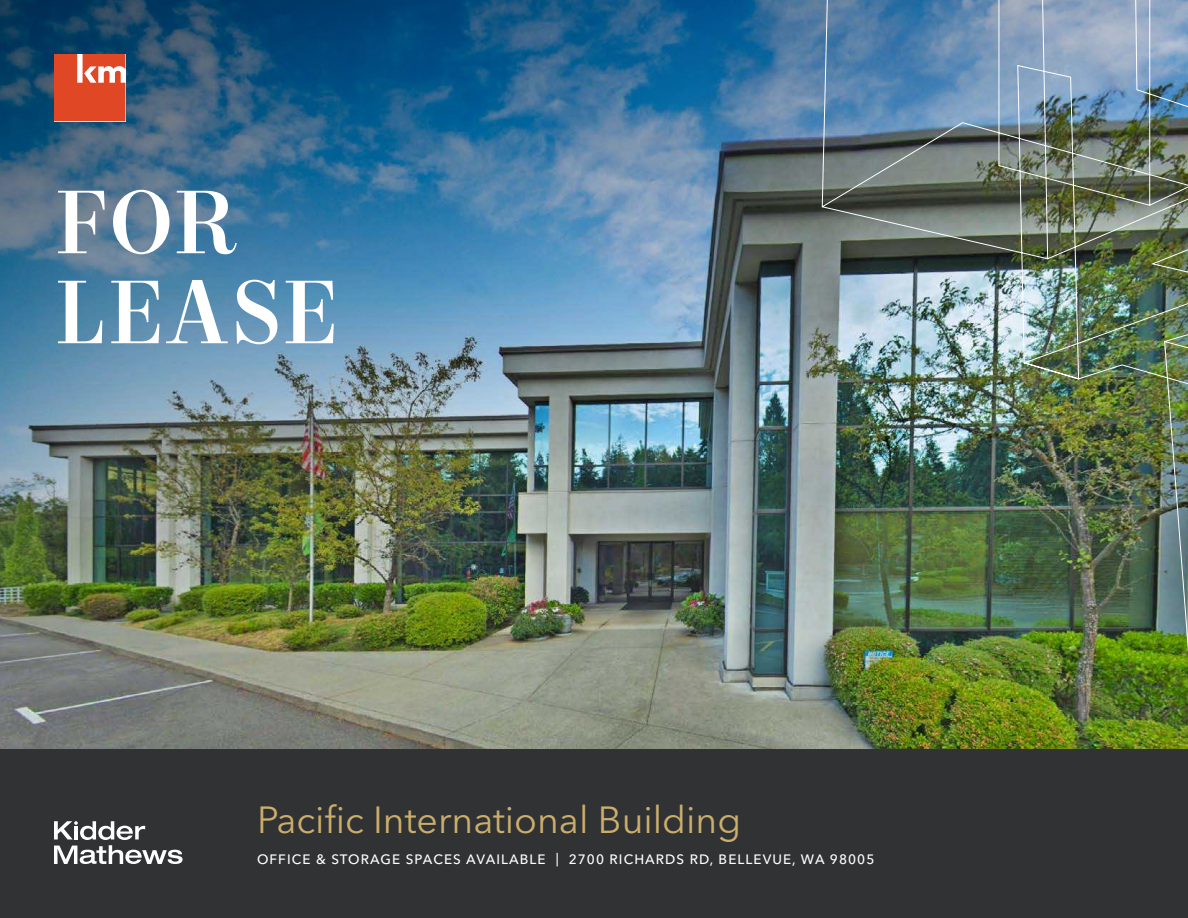
<style>
.page{position:relative;width:1188px;height:918px;background:#fff}
.page>*{position:absolute;margin:0;border:0;box-sizing:border-box;transform-origin:0 0}
.For_Lease___Sale__Front_Page__-_White_Bi{font:500 90px/90px "Mort Modern 09";letter-spacing:.01em;color:#fff}
.Property_Name_-_Gold{font:37.5px "Avenir Next LT Pro";color:#cbae6b}
.Property_Address_-_White{font:500 13.5px "Avenir Next LT Pro";letter-spacing:.08em;color:#fff}
</style>
<div class="page">
<div style="left:0;top:748px;width:1188px;height:170px;background:#313234"></div>
<svg style="left:54px;top:821px;width:129px;height:43px"></svg>
<img style="left:0;top:0;width:1188px;height:749px">
<svg style="left:54px;top:54px;width:71px;height:67px;background:#e35c3d"></svg>
<img style="left:821px;top:0;width:367px;height:748px">
<p class="For_Lease___Sale__Front_Page__-_White_Bi" style="left:54px;top:182px;width:286px">FOR<br>LEASE</p>
<p class="Property_Name_-_Gold" style="left:257px;top:797px;width:486px">Pacific International Building</p>
<p class="Property_Address_-_White" style="left:257px;top:851px;width:619px">OFFICE &amp; STORAGE SPACES AVAILABLE | 2700 RICHARDS RD, BELLEVUE, WA 98005</p>
</div>
